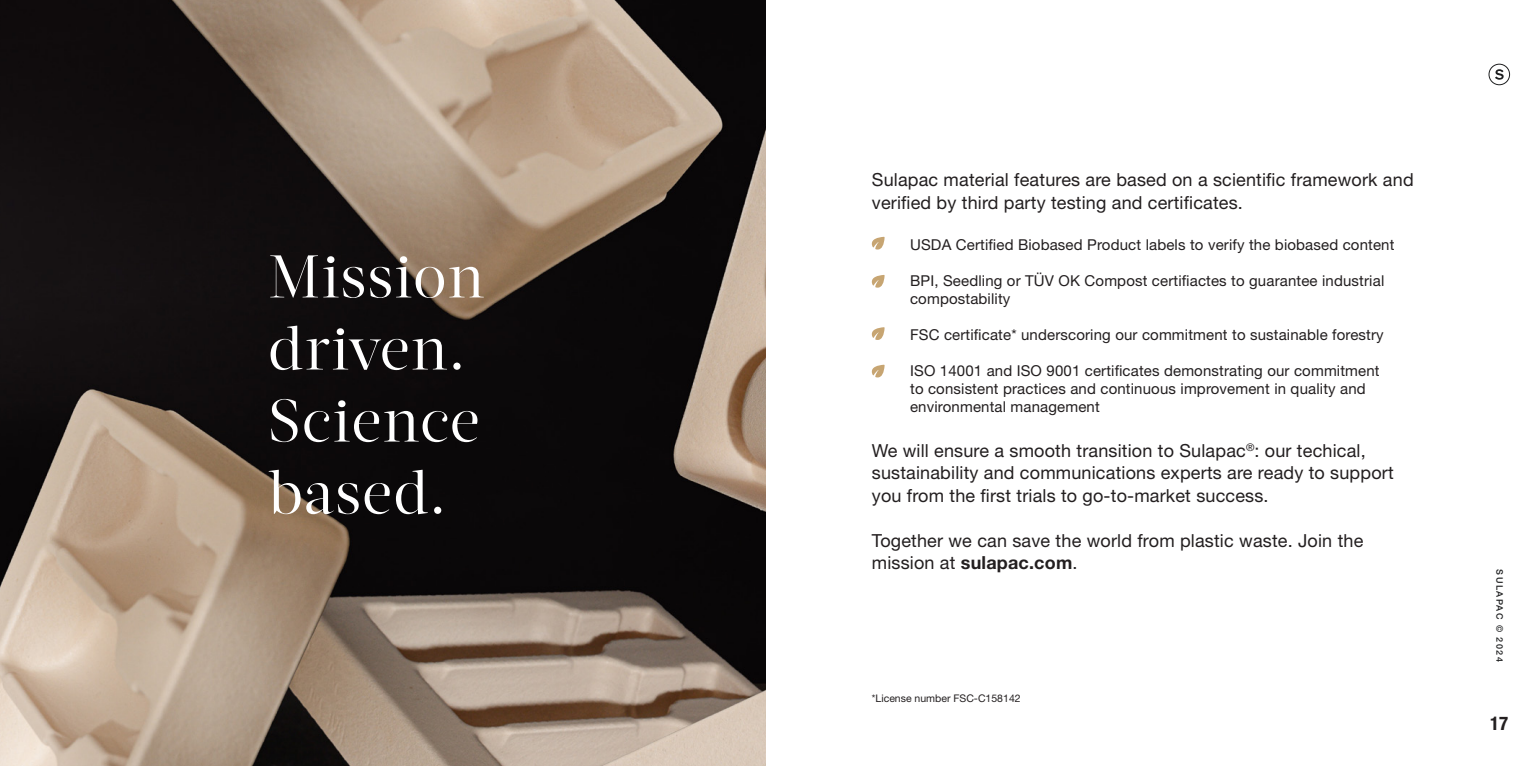
<style>
.page{position:relative;width:1531px;height:766px;background:#fff}
.page>*{position:absolute;margin:0;border:0;box-sizing:border-box;transform-origin:0 0}
.t1{font:60px "Acta Display";letter-spacing:.02em;color:#fff}
.t2{font:700 condensed 18.9px "Helvetica Neue LT Pro";color:#231f20}
.t3{font:18px/22.5px "Helvetica Neue LT Pro";letter-spacing:.01em;color:#231f20}
.t4{font:15px/18px "Helvetica Neue LT Pro";letter-spacing:.01em;color:#231f20}
.t5{font:10.5px "Helvetica Neue LT Pro";color:#231f20}
.t6{font:500 9px "Helvetica Neue LT Pro";letter-spacing:.16em;color:#1d1e1f}
.s1{font-weight:700}
</style>
<div class="page">
<img style="left:0;top:0;width:765px;height:765px">
<svg style="left:872px;top:237px;width:12px;height:12px"></svg>
<svg style="left:872px;top:275px;width:12px;height:12px"></svg>
<svg style="left:872px;top:327px;width:12px;height:13px"></svg>
<svg style="left:872px;top:364px;width:12px;height:13px"></svg>
<svg style="left:1495px;top:69px;width:8px;height:11px"></svg>
<div style="left:1488px;top:64px;width:22px;height:21px;border:1px solid #1d1e1f;border-radius:50%"></div>
<p class="t1" style="left:268px;top:241px;width:218px">Mission</p>
<p class="t1" style="left:268px;top:313px;width:199px">driven.</p>
<p class="t1" style="left:268px;top:385px;width:213px">Science</p>
<p class="t1" style="left:268px;top:457px;width:179px">based.</p>
<p class="t3" style="left:872px;top:168px;width:543px">Sulapac material features are based on a scientific framework and verified by third party testing and certificates.</p>
<p class="t4" style="left:910px;top:235px;width:486px">USDA Certified Biobased Product labels to verify the biobased content</p>
<p class="t4" style="left:910px;top:271px;width:476px">BPI, Seedling or TÜV OK Compost certifiactes to guarantee industrial compostability</p>
<p class="t4" style="left:910px;top:325px;width:475px">FSC certificate* underscoring our commitment to sustainable forestry</p>
<p class="t4" style="left:910px;top:361px;width:471px">ISO 14001 and ISO 9001 certificates demonstrating our commitment to consistent practices and continuous improvement in quality and environmental management</p>
<p class="t3" style="left:872px;top:438px;width:523px">We will ensure a smooth transition to Sulapac<sup>®</sup>: our techical, sustainability and communications experts are ready to support you from the first trials to go-to-market success.</p>
<p class="t3" style="left:872px;top:528px;width:493px">Together we can save the world from plastic waste. Join the mission at <span class="s1">sulapac.com</span>.</p>
<p class="t5" style="left:872px;top:691px;width:150px">*License number FSC-C158142</p>
<p class="t6" style="left:1505px;top:569px;width:94px;rotate:90deg">SULAPAC © 2024</p>
<p class="t2" style="left:1490px;top:712px;width:20px">17</p>
</div>
